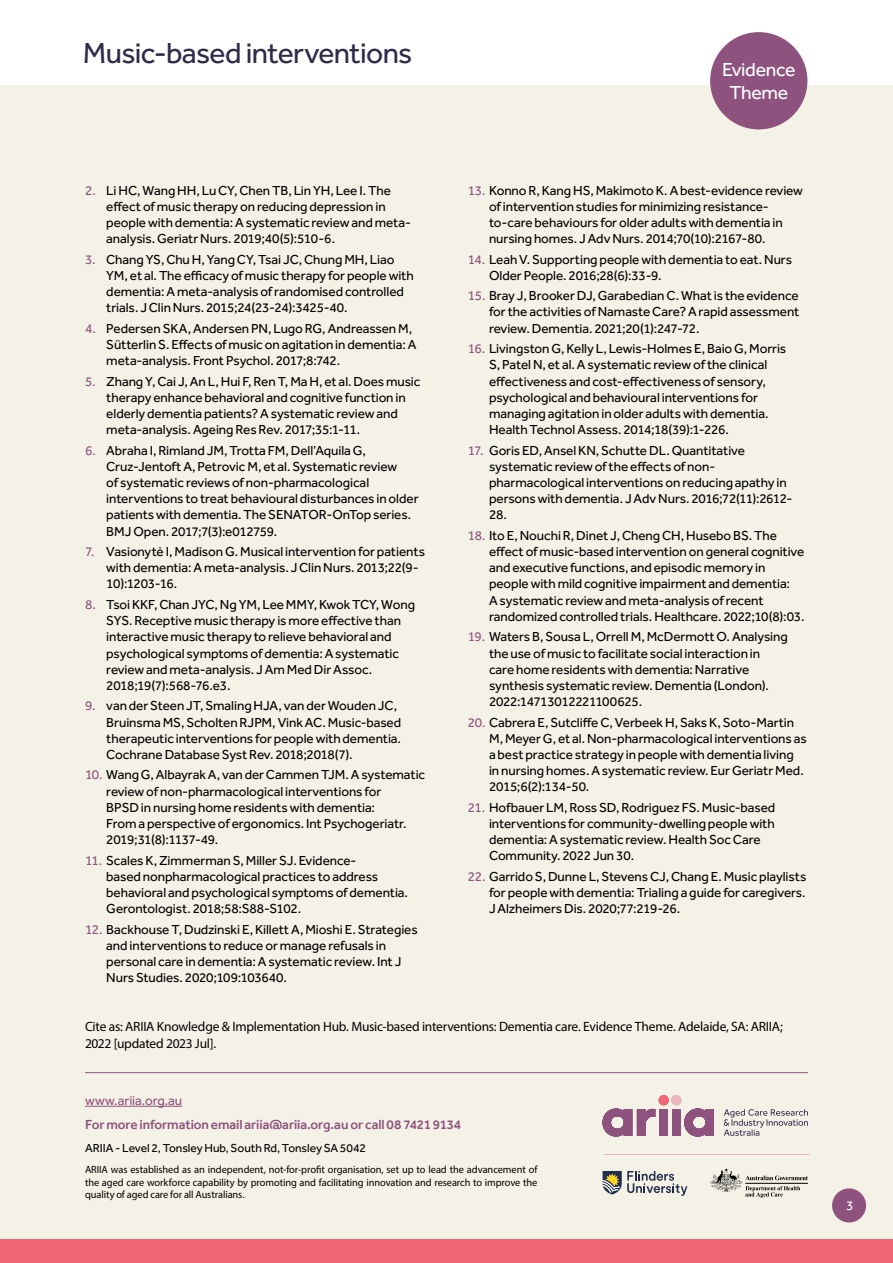
<style>
.page{position:relative;width:893px;height:1263px;background:#fff}
.page>*{position:absolute;margin:0;border:0;box-sizing:border-box;transform-origin:0 0}
.t1{font:30px "Effra";letter-spacing:-.025em;color:#302a4b}
.t2{font:19.5px/22.5px "Effra";letter-spacing:-.015em;color:#fff;text-align:center}
.t3{font:13.5px/16.2px "Effra";letter-spacing:-.005em;color:#000}
.t4{font:13.5px/16.2px "Myriad Pro";letter-spacing:-.015em;color:#000}
.t5{font:500 13.5px "Effra";letter-spacing:-.01em;color:#8d527f}
.Paragraph__P{font:13.5px "Effra";letter-spacing:-.005em;color:#8e527f}
.t6{font:13.5px "Effra";color:#fff}
.t7{font:12px "Effra";letter-spacing:-.005em;color:#000}
.t8{font:10.5px/12.6px "Myriad Pro";letter-spacing:-.01em;color:#000;text-align:justify}
.s1{color:#8d527f}
</style>
<div class="page">
<div style="left:0;top:85px;width:893px;height:1178px;background:#f4f1e6"></div>
<div style="left:0;top:1239px;width:893px;height:24px;background:#f16674"></div>
<div style="left:710px;top:32px;width:97px;height:97px;background:#8e527f;border-radius:50%"></div>
<div style="left:832px;top:1188px;width:34px;height:34px;background:#8e527f;border-radius:50%"></div>
<hr style="left:85px;top:1106px;width:97px;height:1px;background:#8e527f">
<hr style="left:85px;top:1072px;width:723px;height:1px;background:#8e527f">
<hr style="left:604px;top:1154px;width:205px;height:1px;background:#edb4ba">
<svg style="left:603px;top:1108px;width:111px;height:28px"></svg>
<div style="left:671px;top:1095px;width:10px;height:10px;background:#edb4ba;border-radius:50%"></div>
<div style="left:659px;top:1095px;width:10px;height:10px;background:#f16674;border-radius:50%"></div>
<svg style="left:724px;top:1109px;width:84px;height:27px"></svg>
<svg style="left:603px;top:1171px;width:84px;height:25px"></svg>
<svg style="left:710px;top:1168px;width:98px;height:30px"></svg>
<h1 class="t1" style="left:83px;top:35px;width:331px">Music-based interventions</h1>
<p class="t3" style="left:106px;top:182px;width:306px;text-indent:-21px"><span class="s1">2.</span> Li HC, Wang HH, Lu CY, Chen TB, Lin YH, Lee I. The effect of music therapy on reducing depression in people with dementia: A systematic review and meta&shy;analysis. Geriatr Nurs. 2019;40(5):510-6.</p>
<p class="t3" style="left:106px;top:251px;width:309px;text-indent:-21px"><span class="s1">3.</span> Chang YS, Chu H, Yang CY, Tsai JC, Chung MH, Liao YM, et al. The efficacy of music therapy for people with dementia: A meta-analysis of randomised controlled trials. J Clin Nurs. 2015;24(23-24):3425-40.</p>
<p class="t3" style="left:106px;top:320px;width:312px;text-indent:-21px"><span class="s1">4.</span> Pedersen SKA, Andersen PN, Lugo RG, Andreassen M,<br>Sütterlin S. Effects of music on agitation in dementia: A meta-analysis. Front Psychol. 2017;8:742.</p>
<p class="t3" style="left:106px;top:373px;width:316px;text-indent:-21px"><span class="s1">5.</span> Zhang Y, Cai J, An L, Hui F, Ren T, Ma H, et al. Does music therapy enhance behavioral and cognitive function in elderly dementia patients? A systematic review and meta-analysis. Ageing Res Rev. 2017;35:1-11.</p>
<p class="t3" style="left:106px;top:442px;width:314px;text-indent:-21px"><span class="s1">6.</span> Abraha I, Rimland JM, Trotta FM, Dell’Aquila G, Cruz-Jentoft A, Petrovic M, et al. Systematic review<br>of systematic reviews of non-pharmacological interventions to treat behavioural disturbances in older patients with dementia. The SENATOR-OnTop series.<br>BMJ Open. 2017;7(3):e012759.</p>
<p class="t3" style="left:106px;top:543px;width:320px;text-indent:-21px"><span class="s1">7.</span> Vasionytė I, Madison G. Musical intervention for patients with dementia: A meta-analysis. J Clin Nurs. 2013;22(9-<br>10):1203-16.</p>
<p class="t3" style="left:106px;top:596px;width:310px;text-indent:-21px"><span class="s1">8.</span> Tsoi KKF, Chan JYC, Ng YM, Lee MMY, Kwok TCY, Wong SYS. Receptive music therapy is more effective than interactive music therapy to relieve behavioral and psychological symptoms of dementia: A systematic review and meta-analysis. J Am Med Dir Assoc.<br>2018;19(7):568-76.e3.</p>
<p class="t3" style="left:106px;top:698px;width:296px;text-indent:-21px"><span class="s1">9.</span> van der Steen JT, Smaling HJA, van der Wouden JC, Bruinsma MS, Scholten RJPM, Vink AC. Music-based therapeutic interventions for people with dementia.<br>Cochrane Database Syst Rev. 2018;2018(7).</p>
<p class="t3" style="left:106px;top:767px;width:320px;text-indent:-21px"><span class="s1">10.</span> Wang G, Albayrak A, van der Cammen TJM. A systematic review of non-pharmacological interventions for<br>BPSD in nursing home residents with dementia:<br>From a perspective of ergonomics. Int Psychogeriatr.<br>2019;31(8):1137-49.</p>
<p class="t3" style="left:106px;top:852px;width:303px;text-indent:-21px"><span class="s1">11.</span> Scales K, Zimmerman S, Miller SJ. Evidence-<br>based nonpharmacological practices to address behavioral and psychological symptoms of dementia.<br>Gerontologist. 2018;58:S88-S102.</p>
<p class="t3" style="left:106px;top:921px;width:313px;text-indent:-21px"><span class="s1">12.</span> Backhouse T, Dudzinski E, Killett A, Mioshi E. Strategies and interventions to reduce or manage refusals in personal care in dementia: A systematic review. Int J Nurs Studies. 2020;109:103640.</p>
<h2 class="t2" style="left:722px;top:58px;width:75px">Evidence<br>Theme</h2>
<p class="t3" style="left:489px;top:182px;width:315px;text-indent:-21px"><span class="s1">13.</span> Konno R, Kang HS, Makimoto K. A best-evidence review of intervention studies for minimizing resistance&shy;to-care behaviours for older adults with dementia in nursing homes. J Adv Nurs. 2014;70(10):2167-80.</p>
<p class="t3" style="left:489px;top:251px;width:305px;text-indent:-21px"><span class="s1">14.</span> Leah V. Supporting people with dementia to eat. Nurs<br>Older People. 2016;28(6):33-9.</p>
<p class="t3" style="left:489px;top:287px;width:312px;text-align:justify;text-indent:-21px"><span class="s1">15.</span> Bray J, Brooker DJ, Garabedian C. What is the evidence for the activities of Namaste Care? A rapid assessment review. Dementia. 2021;20(1):247-72.</p>
<p class="t3" style="left:489px;top:340px;width:299px;text-indent:-21px"><span class="s1">16.</span> Livingston G, Kelly L, Lewis-Holmes E, Baio G, Morris S, Patel N, et al. A systematic review of the clinical effectiveness and cost-effectiveness of sensory, psychological and behavioural interventions for managing agitation in older adults with dementia.<br>Health Technol Assess. 2014;18(39):1-226.</p>
<p class="t3" style="left:489px;top:442px;width:305px;text-indent:-21px"><span class="s1">17.</span> Goris ED, Ansel KN, Schutte DL. Quantitative systematic review of the effects of non&shy;pharmacological interventions on reducing apathy in persons with dementia. J Adv Nurs. 2016;72(11):2612- 28.</p>
<p class="t3" style="left:489px;top:527px;width:317px;text-indent:-21px"><span class="s1">18.</span> Ito E, Nouchi R, Dinet J, Cheng CH, Husebo BS. The effect of music-based intervention on general cognitive and executive functions, and episodic memory in people with mild cognitive impairment and dementia:<br>A systematic review and meta-analysis of recent randomized controlled trials. Healthcare. 2022;10(8):03.</p>
<p class="t3" style="left:489px;top:628px;width:300px;text-indent:-21px"><span class="s1">19.</span> Waters B, Sousa L, Orrell M, McDermott O. Analysing the use of music to facilitate social interaction in care home residents with dementia: Narrative synthesis systematic review. Dementia (London).<br>2022:14713012221100625.</p>
<p class="t3" style="left:489px;top:714px;width:319px;text-indent:-21px"><span class="s1">20.</span> Cabrera E, Sutcliffe C, Verbeek H, Saks K, Soto-Martin M, Meyer G, et al. Non-pharmacological interventions as a best practice strategy in people with dementia living in nursing homes. A systematic review. Eur Geriatr Med.<br>2015;6(2):134-50.</p>
<p class="t3" style="left:489px;top:799px;width:288px;text-indent:-21px"><span class="s1">21.</span> Hofbauer LM, Ross SD, Rodriguez FS. Music-based interventions for community-dwelling people with dementia: A systematic review. Health Soc Care Community. 2022 Jun 30.</p>
<p class="t3" style="left:489px;top:868px;width:319px;text-align:justify;text-indent:-21px"><span class="s1">22.</span> Garrido S, Dunne L, Stevens CJ, Chang E. Music playlists for people with dementia: Trialing a guide for caregivers.<br>J Alzheimers Dis. 2020;77:219-26.</p>
<p class="t4" style="left:85px;top:1018px;width:699px">Cite as: ARIIA Knowledge &amp; Implementation Hub. Music-based interventions: Dementia care. Evidence Theme. Adelaide, SA: ARIIA;<br>2022 [updated 2023 Jul].</p>
<p class="Paragraph__P" style="left:85px;top:1092px;width:99px">www.ariia.org.au</p>
<p class="t5" style="left:85px;top:1117px;width:378px">For more information email ariia@ariia.org.au or call 08 7421 9134</p>
<p class="t7" style="left:85px;top:1141px;width:282px">ARIIA - Level 2, Tonsley Hub, South Rd, Tonsley SA 5042</p>
<p class="t8" style="left:85px;top:1163px;width:454px">ARIIA was established as an independent, not-for-profit organisation, set up to lead the advancement of the aged care workforce capability by promoting and facilitating innovation and research to improve the quality of aged care for all Australians.</p>
<p class="t6" style="left:846px;top:1198px;width:9px">3</p>
</div>
